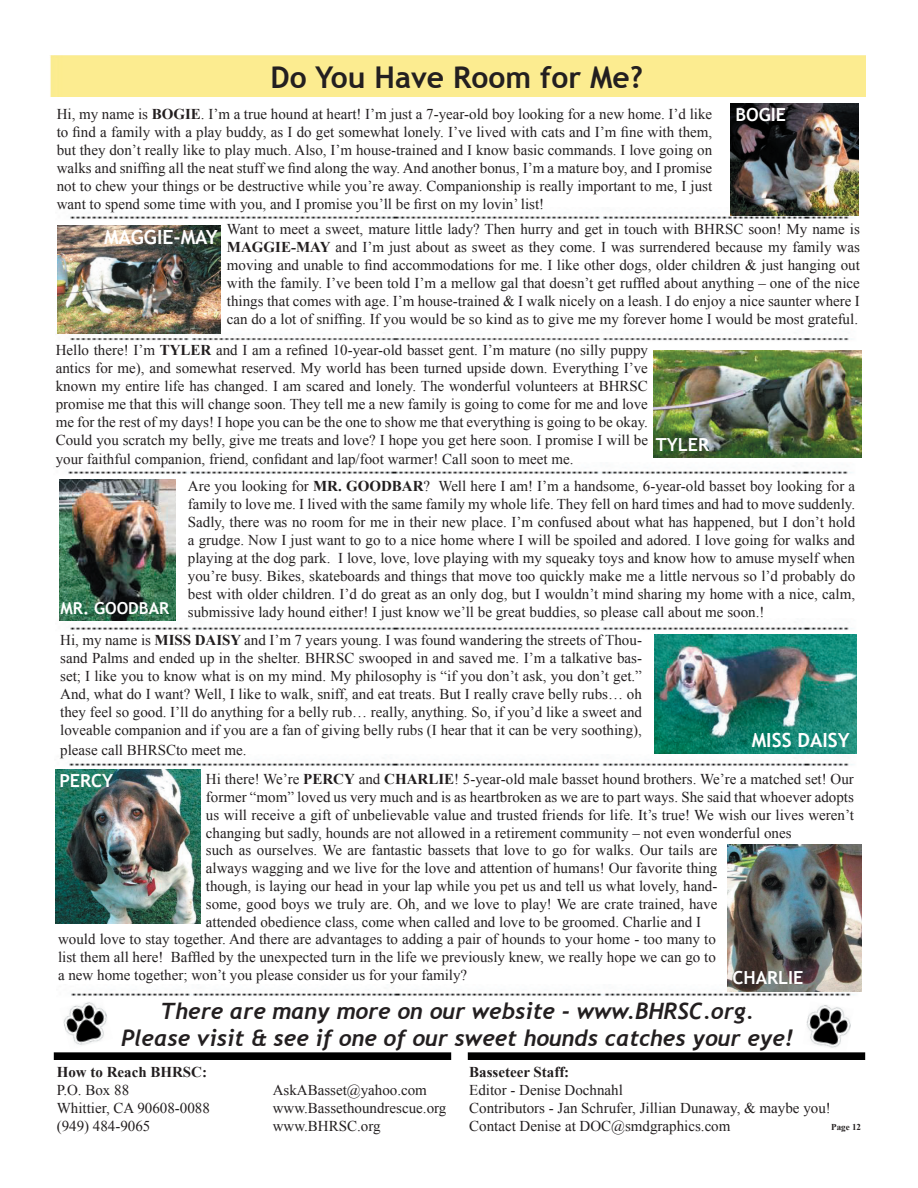
<style>
.page{position:relative;width:918px;height:1188px;background:#fff}
.page>*{position:absolute;margin:0;border:0;box-sizing:border-box;transform-origin:0 0}
.t1{font:700 30px "Trebuchet MS";color:#231f20}
.t2{font:italic 700 22.5px/27px "Trebuchet";color:#231f20;text-align:center}
.t3{font:700 19.5px "Trebuchet MS";color:#fff}
.t4{font:700 18px "Trebuchet MS";color:#fff}
.t5{font:15px/18px "Times New Roman";color:#231f20;text-align:justify}
.t6{font:700 15px "Times New Roman";color:#231f20}
.t7{font:700 9px "Times New Roman";color:#231f20}
.s1{font-weight:700}
</style>
<div class="page">
<img style="left:55px;top:763px;width:798px;height:8px">
<img style="left:59px;top:620px;width:798px;height:15px">
<img style="left:68px;top:471px;width:784px;height:3px">
<img style="left:57px;top:329px;width:795px;height:12px">
<img style="left:71px;top:991px;width:791px;height:5px">
<img style="left:468px;top:1052px;width:397px;height:8px">
<img style="left:54px;top:1052px;width:397px;height:8px">
<img style="left:58px;top:225px;width:162px;height:109px">
<img style="left:70px;top:208px;width:789px;height:11px">
<img style="left:731px;top:104px;width:127px;height:112px">
<img style="left:806px;top:1005px;width:45px;height:43px">
<img style="left:63px;top:1002px;width:44px;height:43px">
<img style="left:654px;top:351px;width:207px;height:106px">
<img style="left:59px;top:479px;width:117px;height:141px">
<img style="left:654px;top:635px;width:203px;height:118px">
<img style="left:727px;top:844px;width:135px;height:147px">
<img style="left:56px;top:770px;width:144px;height:154px">
<h1 class="t1" style="left:270px;top:58px;width:374px">Do You Have Room for Me?</h1>
<p class="t5" style="left:57px;top:105px;width:657px">Hi, my name is <span class="s1">BOGIE</span>. I’m a true hound at heart! I’m just a 7-year-old boy looking for a new home. I’d like to find a family with a play buddy, as I do get somewhat lonely. I’ve lived with cats and I’m fine with them, but they don’t really like to play much. Also, I’m house-trained and I know basic commands. I love going on walks and sniffing all the neat stuff we find along the way. And another bonus, I’m a mature boy, and I promise not to chew your things or be destructive while you’re away. Companionship is really important to me, I just want to spend some time with you, and I promise you’ll be first on my lovin’ list!</p>
<p class="t4" style="left:735px;top:104px;width:52px">BOGIE</p>
<h3 class="t3" style="left:104px;top:225px;width:115px">MAGGIE-MAY</h3>
<p class="t5" style="left:227px;top:219px;width:635px">Want to meet a sweet, mature little lady? Then hurry and get in touch with BHRSC soon! My name is <span class="s1">MAGGIE-MAY</span> and I’m just about as sweet as they come. I was surrendered because my family was moving and unable to find accommodations for me. I like other dogs, older children &amp; just hanging out with the family. I’ve been told I’m a mellow gal that doesn’t get ruffled about anything – one of the nice things that comes with age. I’m house-trained &amp; I walk nicely on a leash. I do enjoy a nice saunter where I can do a lot of sniffing. If you would be so kind as to give me my forever home I would be most grateful.</p>
<p class="t5" style="left:56px;top:340px;width:594px">Hello there! I’m <span class="s1">TYLER</span> and I am a refined 10-year-old basset gent. I’m mature (no silly puppy antics for me), and somewhat reserved. My world has been turned upside down. Everything I’ve known my entire life has changed. I am scared and lonely. The wonderful volunteers at BHRSC promise me that this will change soon. They tell me a new family is going to come for me and love me for the rest of my days! I hope you can be the one to show me that everything is going to be okay.<br>Could you scratch my belly, give me treats and love? I hope you get here soon. I promise I will be</p>
<p class="t5" style="left:56px;top:450px;width:519px">your faithful companion, friend, confidant and lap/foot warmer! Call soon to meet me.</p>
<p class="t4" style="left:656px;top:434px;width:55px">TYLER</p>
<p class="t5" style="left:188px;top:477px;width:669px">Are you looking for <span class="s1">MR. GOODBAR</span>? Well here I am! I’m a handsome, 6-year-old basset boy looking for a</p>
<p class="t5" style="left:188px;top:495px;width:669px">family to love me. I lived with the same family my whole life. They fell on hard times and had to move suddenly.</p>
<p class="t5" style="left:188px;top:513px;width:669px">Sadly, there was no room for me in their new place. I’m confused about what has happened, but I don’t hold</p>
<p class="t5" style="left:188px;top:531px;width:669px">a grudge. Now I just want to go to a nice home where I will be spoiled and adored. I love going for walks and</p>
<p class="t5" style="left:188px;top:549px;width:669px">playing at the dog park. I love, love, love playing with my squeaky toys and know how to amuse myself when</p>
<p class="t5" style="left:188px;top:567px;width:669px">you’re busy. Bikes, skateboards and things that move too quickly make me a little nervous so l’d probably do</p>
<p class="t5" style="left:188px;top:585px;width:669px">best with older children. I’d do great as an only dog, but I wouldn’t mind sharing my home with a nice, calm,</p>
<p class="t5" style="left:61px;top:603px;width:705px"><sup>MR.</sup> <sup>GOODBAR</sup> submissive lady hound either! I just know we’ll be great buddies, so please call about me soon.!</p>
<p class="t5" style="left:60px;top:631px;width:583px">Hi, my name is <span class="s1">MISS DAISY</span> and I’m 7 years young. I was found wandering the streets of Thou&shy;sand Palms and ended up in the shelter. BHRSC swooped in and saved me. I’m a talkative bas&shy;set; I like you to know what is on my mind. My philosophy is “if you don’t ask, you don’t get.” And, what do I want? Well, I like to walk, sniff, and eat treats. But I really crave belly rubs… oh they feel so good. I’ll do anything for a belly rub… really, anything. So, if you’d like a sweet and loveable companion and if you are a fan of giving belly rubs (I hear that it can be very soothing),</p>
<p class="t5" style="left:206px;top:735px;width:650px;line-height:29.1px;text-indent:-146px">please call BHRSCto meet me.<br>Hi there! We’re <span class="s1">PERCY</span> and <span class="s1">CHARLIE</span>! 5-year-old male basset hound brothers. We’re a matched set! Our</p>
<p class="t5" style="left:206px;top:788px;width:649px;text-align:left">former “mom” loved us very much and is as heartbroken as we are to part ways. She said that whoever adopts us will receive a gift of unbelievable value and trusted friends for life. It’s true! We wish our lives weren’t changing but sadly, hounds are not allowed in a retirement community – not even wonderful ones<br>such as ourselves. We are fantastic bassets that love to go for walks. Our tails are<br>always wagging and we live for the love and attention of humans! Our favorite thing<br>though, is laying our head in your lap while you pet us and tell us what lovely, hand-<br>some, good boys we truly are. Oh, and we love to play! We are crate trained, have<br>attended obedience class, come when called and love to be groomed. Charlie and I</p>
<p class="t5" style="left:58px;top:929px;width:659px">would love to stay together. And there are advantages to adding a pair of hounds to your home - too many to list them all here! Baffled by the unexpected turn in the life we previously knew, we really hope we can go to a new home together; won’t you please consider us for your family?</p>
<h3 class="t3" style="left:752px;top:727px;width:99px">MISS DAISY</h3>
<p class="t4" style="left:59px;top:769px;width:55px">PERCY</p>
<p class="t4" style="left:732px;top:966px;width:72px">CHARLIE</p>
<h2 class="t2" style="left:121px;top:997px;width:673px">There are many more on our website - www.BHRSC.org.<br>Please visit &amp; see if one of our sweet hounds catches your eye!</h2>
<p class="t6" style="left:57px;top:1062px;width:152px">How to Reach BHRSC:</p>
<p class="t5" style="left:57px;top:1081px;width:74px">P.O. Box 88</p>
<p class="t5" style="left:273px;top:1081px;width:156px">AskABasset@yahoo.com</p>
<p class="t5" style="left:57px;top:1099px;width:155px">Whittier, CA 90608-0088</p>
<p class="t5" style="left:273px;top:1099px;width:175px">www.Bassethoundrescue.org</p>
<p class="t5" style="left:57px;top:1117px;width:95px">(949) 484-9065</p>
<p class="t5" style="left:273px;top:1117px;width:109px">www.BHRSC.org</p>
<p class="t6" style="left:469px;top:1062px;width:102px">Basseteer Staff:</p>
<p class="t5" style="left:469px;top:1081px;width:363px;text-align:left">Editor - Denise Dochnahl<br>Contributors - Jan Schrufer, Jillian Dunaway, &amp; maybe you!<br>Contact Denise at DOC@smdgraphics.com</p>
<p class="t7" style="left:831px;top:1121px;width:31px">Page 12</p>
</div>
